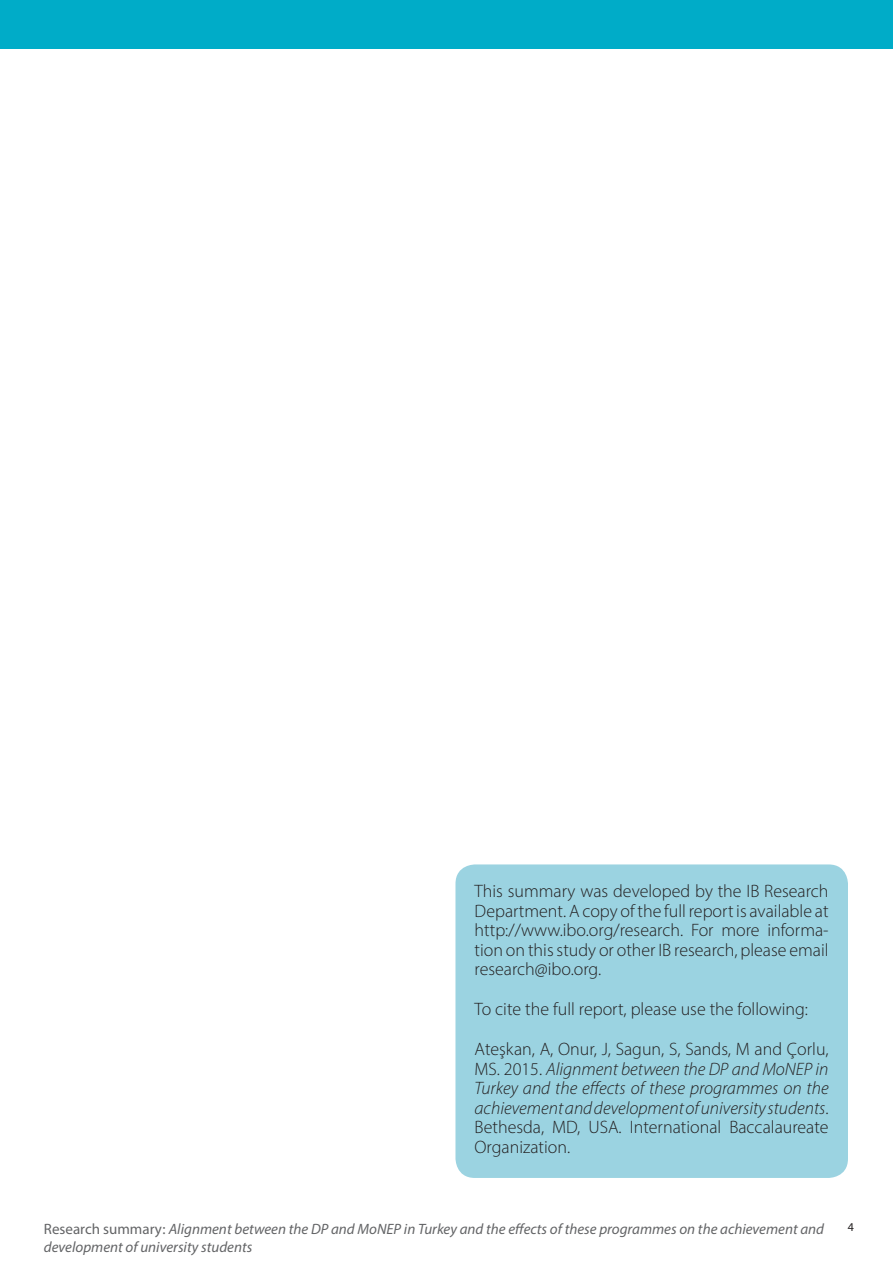
<style>
.page{position:relative;width:893px;height:1263px;background:#fff}
.page>*{position:absolute;margin:0;border:0;box-sizing:border-box;transform-origin:0 0}
.Citation_box{font:300 18px/19.5px "Myriad Pro";color:#231f20;text-align:justify}
.Citation_box-2{font:italic 300 18px/19.5px "Myriad Pro";color:#231f20;text-align:justify}
.t1{font:italic 15px "Myriad Pro";color:#636466}
.t2{font:12px "Myriad Pro";color:#231f20}
.s1{font-style:normal}
</style>
<div class="page">
<div style="left:0;top:0;width:893px;height:48px;background:#00acc8"></div>
<div style="left:455px;top:864px;width:393px;height:314px;background:#9bd3e1;border-radius:19px"></div>
<p class="Citation_box" style="left:475px;top:881px;width:356px">This summary was developed by the IB Research Department. A copy of the full report is available at http://www.ibo.org/research. For more informa&shy;tion on this study or other IB research, please email research@ibo.org.</p>
<p class="Citation_box" style="left:475px;top:999px;width:335px">To cite the full report, please use the following:</p>
<p class="Citation_box-2" style="left:475px;top:1039px;width:356px"><span class="s1">Ateşkan, A, Onur, J, Sagun, S, Sands, M and Çorlu, MS. 2015.</span> Alignment between the DP and MoNEP in Turkey and the effects of these programmes on the achievement and development of university students<span class="s1">.<br>Bethesda, MD, USA. International Baccalaureate Organization.</span></p>
<p class="t1" style="left:44px;top:1219px;width:782px"><span class="s1">Research summary:</span> Alignment between the DP and MoNEP in Turkey and the effects of these programmes on the achievement and</p>
<p class="t2" style="left:848px;top:1220px;width:8px">4</p>
<p class="t1" style="left:44px;top:1237px;width:210px">development of university students</p>
</div>
